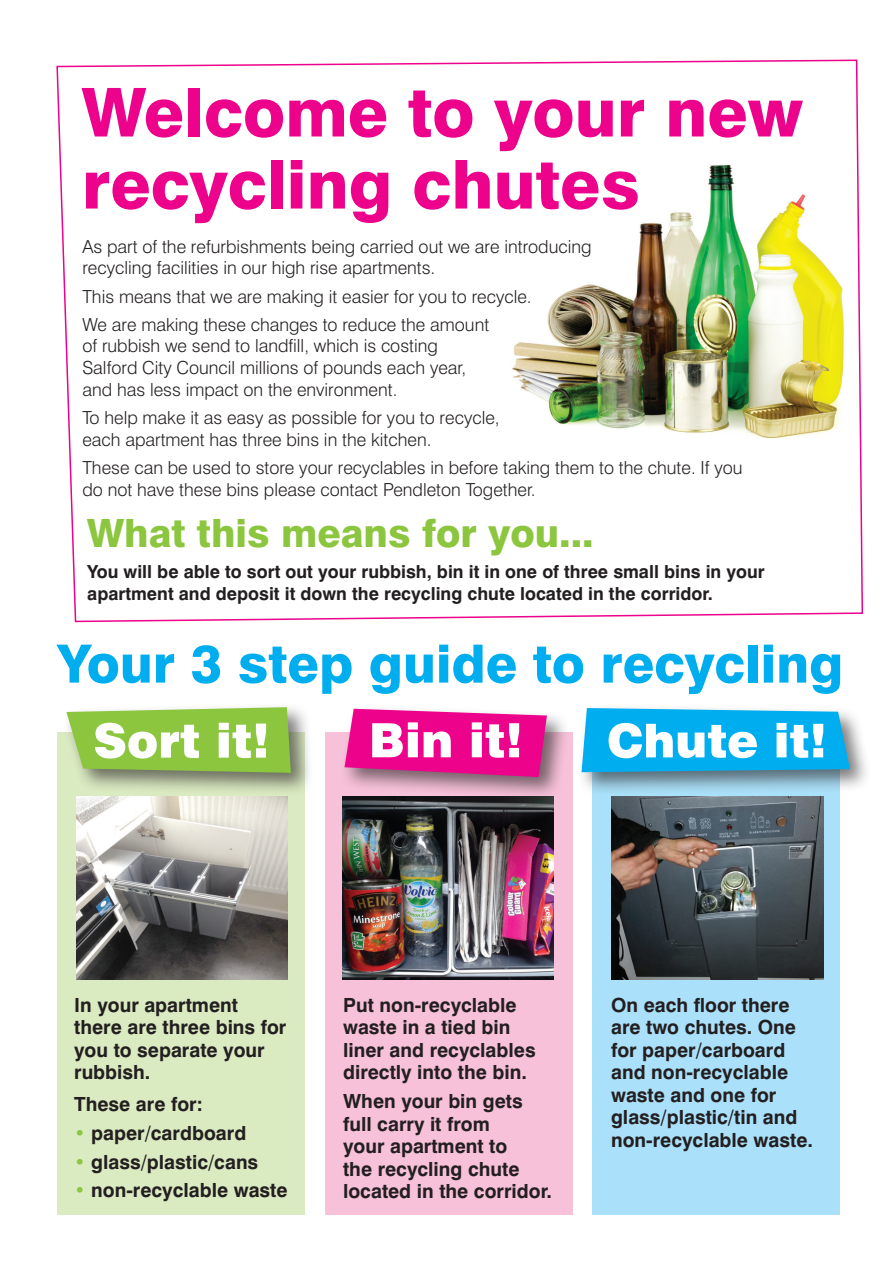
<style>
.page{position:relative;width:895px;height:1271px;background:#fff}
.page>*{position:absolute;margin:0;border:0;box-sizing:border-box;transform-origin:0 0}
.t1{font:800 67.5px/72px "Swiss 721 BT";color:#ed028c}
.t2{font:800 52.8px "Swiss 721 BT";color:#00aeef}
.t3{font:800 39px "Swiss 721 BT";color:#8bc63e}
.t4{font:700 19.5px/22.5px "Swiss 721 BT";color:#231f20}
.t5{font:300 18px/21.8px "Swiss 721 BT";color:#231f20}
.t6{font:700 18px/22.5px "Swiss 721 BT";color:#231f20}
.s1{color:#8bc63e}
</style>
<div class="page">
<div style="left:57px;top:732px;width:248px;height:482px;background:#daeac1"></div>
<div style="left:324px;top:732px;width:248px;height:482px;background:#f7c1d9"></div>
<div style="left:591px;top:737px;width:248px;height:477px;background:#aae0f9"></div>
<div style="left:577px;top:703px;width:295px;height:92px;background:#231f20;opacity:.6"></div>
<svg style="left:581px;top:708px;width:269px;height:64px;background:#47c1ef"></svg>
<div style="left:63px;top:702px;width:251px;height:94px;background:#231f20;opacity:.6"></div>
<svg style="left:66px;top:707px;width:225px;height:66px;background:#aad274"></svg>
<div style="left:340px;top:704px;width:229px;height:96px;background:#231f20;opacity:.6"></div>
<svg style="left:344px;top:709px;width:203px;height:68px;background:#e94ea9"></svg>
<svg style="left:56px;top:59px;width:807px;height:564px"></svg>
<img style="left:508px;top:162px;width:342px;height:281px">
<img style="left:343px;top:796px;width:211px;height:183px">
<img style="left:612px;top:796px;width:211px;height:183px">
<img style="left:76px;top:796px;width:211px;height:183px">
<h1 class="t1" style="left:82px;top:76px;width:723px">Welcome to your new recycling chutes</h1>
<p class="t5" style="left:82px;top:235px;width:511px">As part of the refurbishments being carried out we are introducing recycling facilities in our high rise apartments.</p>
<p class="t5" style="left:82px;top:282px;width:451px;line-height:28.2px">This means that we are making it easier for you to recycle.<br>We are making these changes to reduce the amount</p>
<p class="t5" style="left:82px;top:335px;width:385px">of rubbish we send to landfill, which is costing<br>Salford City Council millions of pounds each year, and has less impact on the environment.</p>
<p class="t5" style="left:82px;top:407px;width:419px">To help make it as easy as possible for you to recycle, each apartment has three bins in the kitchen.</p>
<p class="t5" style="left:82px;top:456px;width:662px">These can be used to store your recyclables in before taking them to the chute. If you do not have these bins please contact Pendleton Together.</p>
<h3 class="t3" style="left:87px;top:510px;width:508px">What this means for you...</h3>
<p class="t6" style="left:87px;top:560px;width:679px">You will be able to sort out your rubbish, bin it in one of three small bins in your apartment and deposit it down the recycling chute located in the corridor.</p>
<h2 class="t2" style="left:57px;top:631px;width:788px">Your 3 step guide to recycling</h2>
<p class="t4" style="left:74px;top:993px;width:214px">In your apartment there are three bins for you to separate your rubbish.</p>
<p class="t4" style="left:74px;top:1093px;width:130px">These are for:</p>
<p class="t4" style="left:74px;top:1121px;width:174px"><span class="s1">•</span> paper/cardboard</p>
<p class="t4" style="left:74px;top:1150px;width:186px"><span class="s1">•</span> glass/plastic/cans</p>
<p class="t4" style="left:74px;top:1179px;width:215px"><span class="s1">•</span> non-recyclable waste</p>
<p class="t4" style="left:343px;top:993px;width:194px">Put non-recyclable waste in a tied bin liner and recyclables directly into the bin.</p>
<p class="t4" style="left:343px;top:1090px;width:210px">When your bin gets full carry it from<br>your apartment to<br>the recycling chute located in the corridor.</p>
<p class="t4" style="left:611px;top:993px;width:203px">On each floor there are two chutes. One for paper/carboard and non-recyclable waste and one for glass/plastic/tin and non-recyclable waste.</p>
</div>
